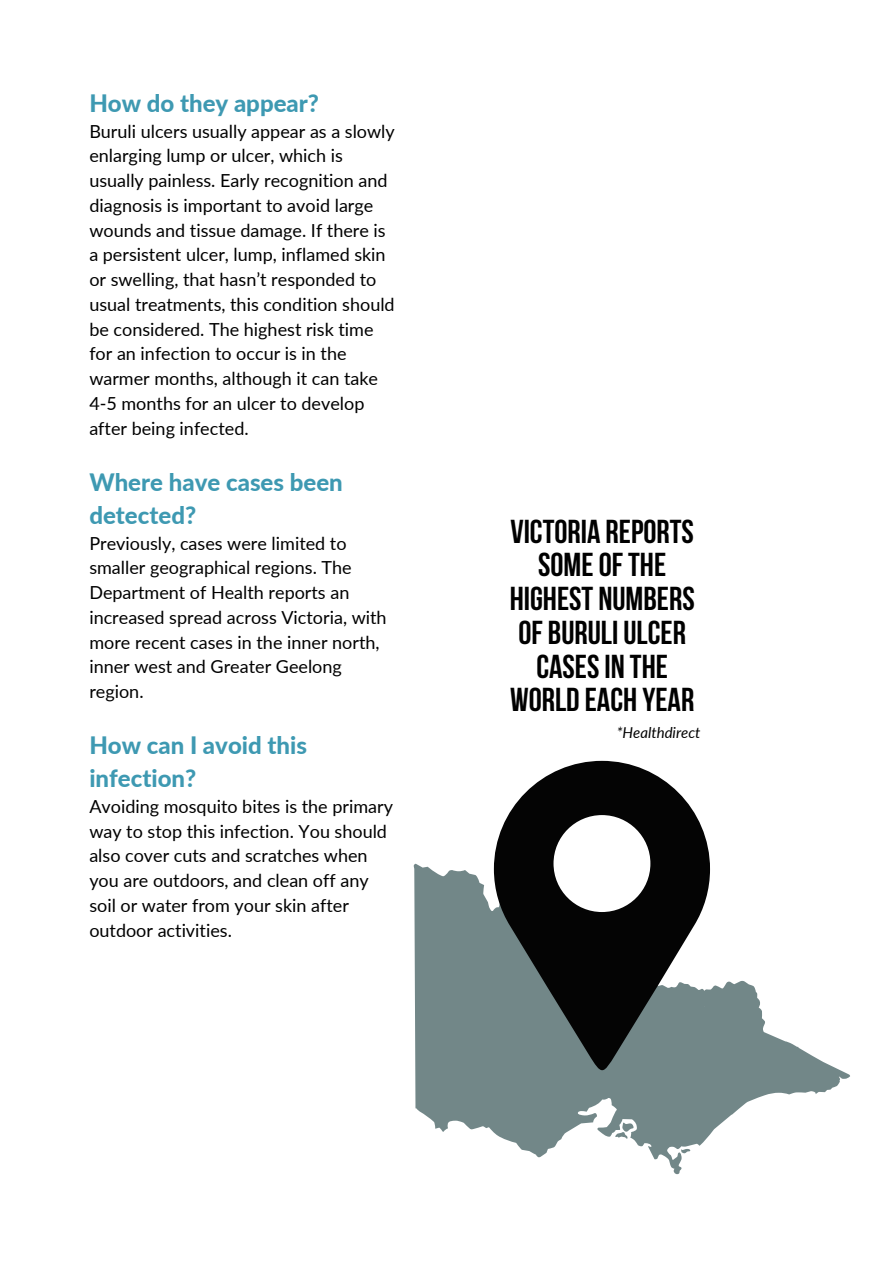
<style>
.page{position:relative;width:893px;height:1264px;background:#fff}
.page>*{position:absolute;margin:0;border:0;box-sizing:border-box;transform-origin:0 0}
.t1{font:700 33px/33.8px "Bebas Neue";color:#000;text-align:center}
.t2{font:800 24px/32.5px "Lato";color:#3e99b2}
.t3{font:18px/24.8px "Lato";color:#000}
.t4{font:italic 15px "Lato";color:#000}
</style>
<div class="page">
<svg style="left:413px;top:863px;width:437px;height:311px"></svg>
<svg style="left:494px;top:760px;width:216px;height:315px;fill:#040404"></svg>
<p class="t2" style="left:89px;top:86px;width:231px">How do they appear?</p>
<p class="t3" style="left:89px;top:118px;width:307px">Buruli ulcers usually appear as a slowly enlarging lump or ulcer, which is usually painless. Early recognition and diagnosis is important to avoid large wounds and tissue damage. If there is a persistent ulcer, lump, inflamed skin or swelling, that hasn’t responded to usual treatments, this condition should be considered. The highest risk time for an infection to occur is in the warmer months, although it can take 4-5 months for an ulcer to develop after being infected.</p>
<p class="t2" style="left:89px;top:465px;width:255px">Where have cases been detected?</p>
<p class="t3" style="left:89px;top:530px;width:299px">Previously, cases were limited to smaller geographical regions. The<br>Department of Health reports an increased spread across Victoria, with more recent cases in the inner north, inner west and Greater Geelong region.</p>
<p class="t2" style="left:89px;top:728px;width:219px">How can I avoid this infection?</p>
<p class="t3" style="left:89px;top:793px;width:305px">Avoiding mosquito bites is the primary way to stop this infection. You should also cover cuts and scratches when you are outdoors, and clean off any soil or water from your skin after outdoor activities.</p>
<p class="t1" style="left:509px;top:517px;width:186px">VICTORIA REPORTS<br>SOME OF THE<br>HIGHEST NUMBERS<br>OF BURULI ULCER<br>CASES IN THE<br>WORLD EACH YEAR</p>
<p class="t4" style="left:616px;top:723px;width:85px">*Healthdirect</p>
</div>
